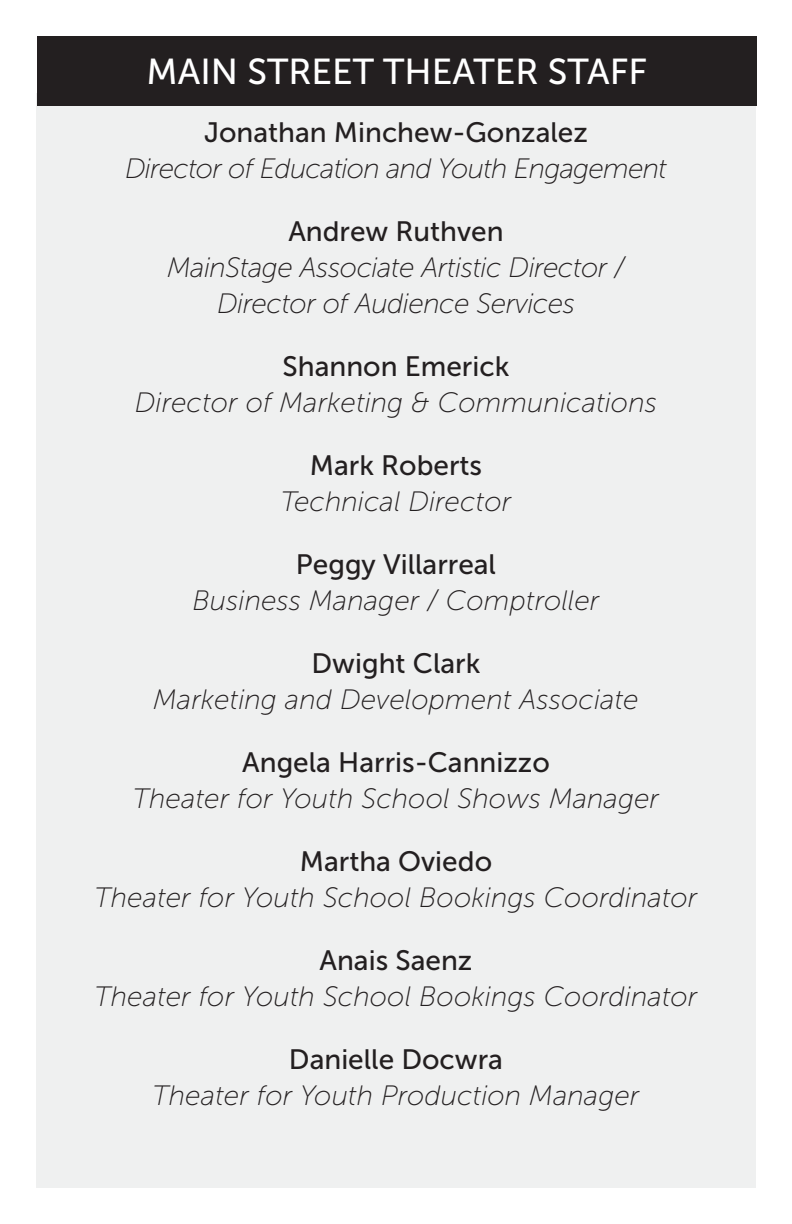
<style>
.page{position:relative;width:792px;height:1224px;background:#fff}
.page>*{position:absolute;margin:0;border:0;box-sizing:border-box;transform-origin:0 0}
.t1{font:36px "Museo Sans 500";color:#fff}
.t2{font:italic 28px "Museo Sans 100";color:#231f20}
.t3{font:28px "Museo Sans 500";color:#231f20}
.t4{font:italic 28px/36px "Museo Sans 100";letter-spacing:-.02em;color:#231f20;text-align:center}
.t5{font:italic 28px "Museo Sans 100";letter-spacing:-.03em;color:#231f20}
</style>
<div class="page">
<div style="left:36px;top:94px;width:720px;height:1094px;background:#eff0f0"></div>
<div style="left:37px;top:36px;width:720px;height:70px;background:#231f20"></div>
<p class="t1" style="left:147px;top:52px;width:502px">MAIN STREET THEATER STAFF</p>
<p class="t3" style="left:204px;top:117px;width:385px">Jonathan Minchew-Gonzalez</p>
<p class="t5" style="left:125px;top:153px;width:543px">Director of Education and Youth Engagement</p>
<p class="t3" style="left:288px;top:216px;width:217px">Andrew Ruthven</p>
<p class="t4" style="left:167px;top:250px;width:460px">MainStage Associate Artistic Director /<br>Director of Audience Services</p>
<p class="t3" style="left:283px;top:351px;width:228px">Shannon Emerick</p>
<p class="t2" style="left:135px;top:388px;width:524px">Director of Marketing &amp; Communications</p>
<p class="t3" style="left:310px;top:450px;width:174px">Mark Roberts</p>
<p class="t2" style="left:281px;top:487px;width:232px">Technical Director</p>
<p class="t3" style="left:296px;top:549px;width:202px">Peggy Villarreal</p>
<p class="t2" style="left:193px;top:586px;width:409px">Business Manager / Comptroller</p>
<p class="t3" style="left:312px;top:648px;width:170px">Dwight Clark</p>
<p class="t2" style="left:153px;top:685px;width:487px">Marketing and Development Associate</p>
<p class="t3" style="left:242px;top:747px;width:309px">Angela Harris-Cannizzo</p>
<p class="t2" style="left:133px;top:784px;width:528px">Theater for Youth School Shows Manager</p>
<p class="t3" style="left:300px;top:846px;width:194px">Martha Oviedo</p>
<p class="t2" style="left:94px;top:883px;width:605px">Theater for Youth School Bookings Coordinator</p>
<p class="t3" style="left:320px;top:945px;width:154px">Anais Saenz</p>
<p class="t2" style="left:94px;top:982px;width:605px">Theater for Youth School Bookings Coordinator</p>
<p class="t3" style="left:289px;top:1044px;width:216px">Danielle Docwra</p>
<p class="t2" style="left:153px;top:1081px;width:488px">Theater for Youth Production Manager</p>
</div>
